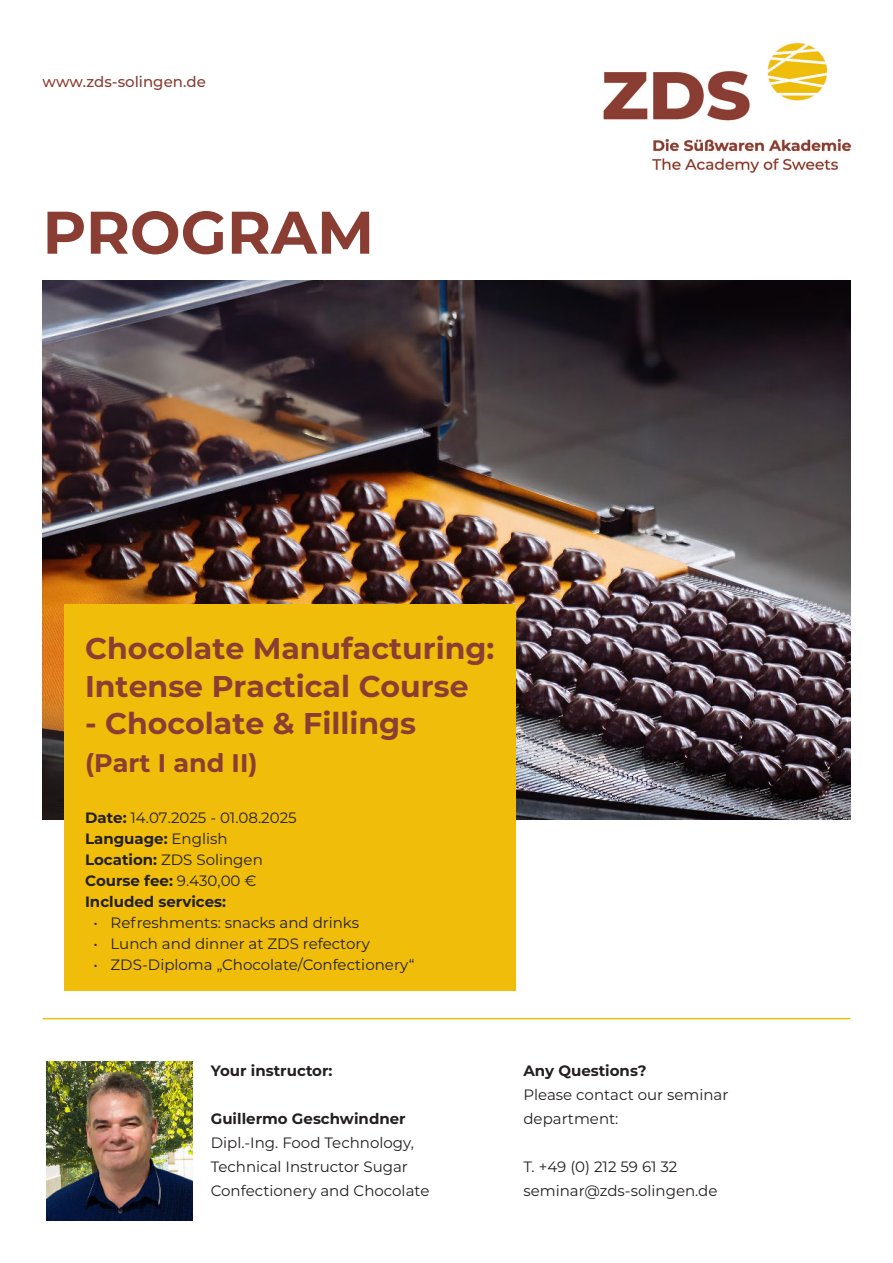
<style>
.page{position:relative;width:893px;height:1263px;background:#fff}
.page>*{position:absolute;margin:0;border:0;box-sizing:border-box;transform-origin:0 0}
.t1{font:700 60px "Montserrat";color:#8a3d33}
.t2{font:700 30px/37.5px "Montserrat";color:#8a3d33}
.t3{font:700 25.5px "Montserrat";color:#8a3d33}
.t4{font:15px/24px "Montserrat";color:#231f20}
.t5{font:700 15px/21px "Montserrat";color:#231f20}
.t6{font:500 15px "Montserrat";color:#8a3d33}
.s1{font-weight:400}
</style>
<div class="page">
<img style="left:603px;top:43px;width:249px;height:130px">
<img style="left:46px;top:1062px;width:147px;height:158px">
<hr style="left:43px;top:1018px;width:807px;height:1px;background:#efbd0a">
<img style="left:43px;top:281px;width:807px;height:538px">
<div style="left:64px;top:604px;width:452px;height:387px;background:#efbd0a"></div>
<p class="t6" style="left:43px;top:75px;width:165px">www.zds-solingen.de</p>
<h1 class="t1" style="left:43px;top:203px;width:333px">PROGRAM</h1>
<h2 class="t2" style="left:85px;top:631px;width:411px">Chocolate Manufacturing:<br>Intense Practical Course</h2>
<h2 class="t2" style="left:85px;top:706px;width:333px">- Chocolate &amp; Fillings</h2>
<h3 class="t3" style="left:85px;top:750px;width:174px">(Part I and II)</h3>
<p class="t5" style="left:85px;top:807px;width:213px">Date: <span class="s1">14.07.2025 - 01.08.2025<br></span>Language: <span class="s1">English<br></span>Location: <span class="s1">ZDS Solingen<br></span>Course fee: <span class="s1">9.430,00 €<br></span>Included services:</p>
<p class="t4" style="left:94px;top:911px;width:267px">• Refreshments: snacks and drinks</p>
<p class="t4" style="left:94px;top:932px;width:278px">• Lunch and dinner at ZDS refectory</p>
<p class="t4" style="left:94px;top:953px;width:323px">• ZDS-Diploma „Chocolate/Confectionery“</p>
<p class="t5" style="left:211px;top:1061px;width:123px">Your instructor:</p>
<p class="t5" style="left:211px;top:1109px;width:196px">Guillermo Geschwindner</p>
<p class="t4" style="left:211px;top:1132px;width:220px">Dipl.-Ing. Food Technology,<br>Technical Instructor Sugar<br>Confectionery and Chocolate</p>
<p class="t5" style="left:523px;top:1061px;width:125px">Any Questions?</p>
<p class="t4" style="left:523px;top:1084px;width:207px">Please contact our seminar department:</p>
<p class="t4" style="left:523px;top:1156px;width:195px">T. +49 (0) 212 59 61 32 seminar@zds-solingen.de</p>
</div>
